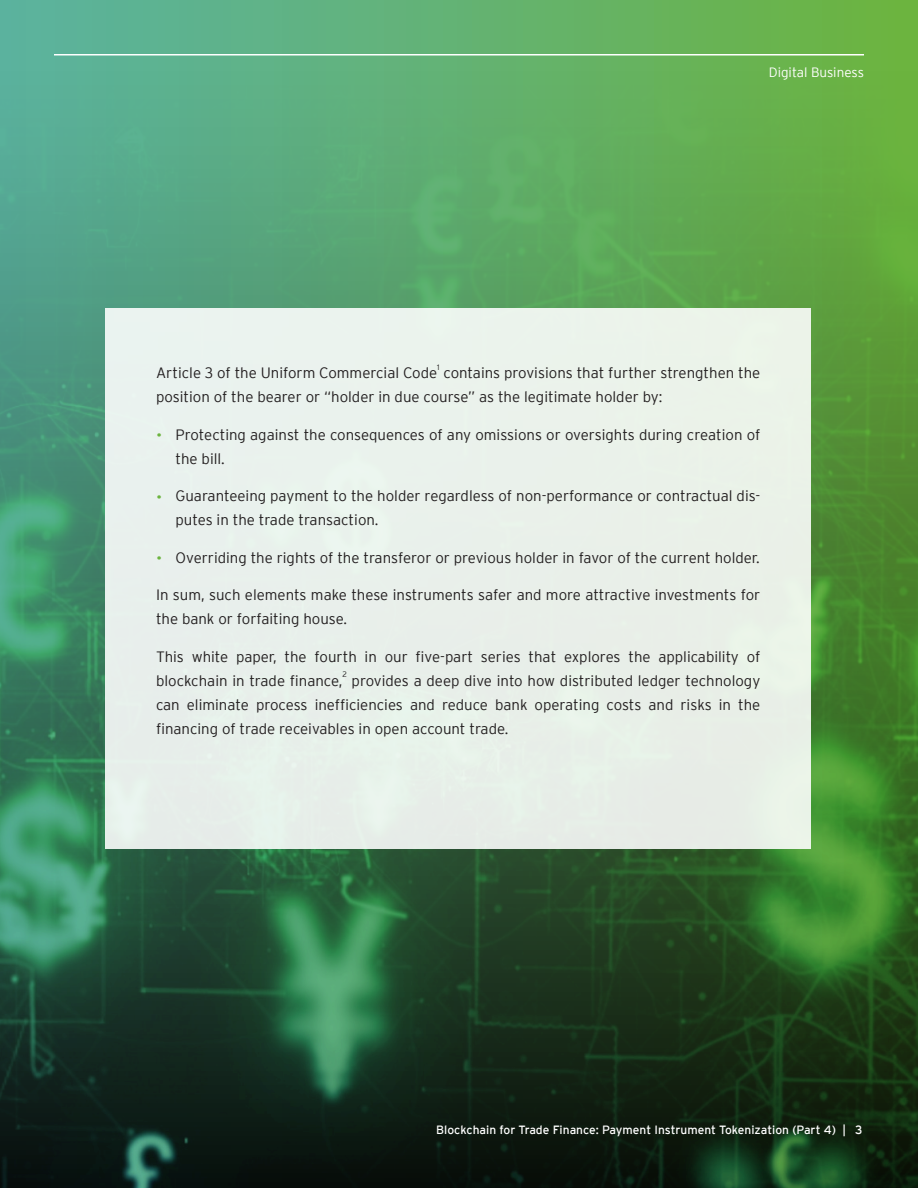
<style>
.page{position:relative;width:918px;height:1188px;background:#fff}
.page>*{position:absolute;margin:0;border:0;box-sizing:border-box;transform-origin:0 0}
.Exec_Summary_Body_10{font:300 15px/24px "Interstate";color:#231f20}
.Header_right_9_11{font:300 13.5px "Interstate";color:#fff}
.Footer_right_8_10{font:12px "Interstate";color:#fff}
.Page_Number_8_10_blu{font:12px "Interstate";color:#fff}
.Exec_Summary_Body_10-2{font:300 7.8px "Interstate";color:#231f20}
.s1{font-size:16.5px;color:#6cb43f}
</style>
<div class="page">
<div style="left:0;top:0;width:918px;height:1188px;background:linear-gradient(to right,#5ab2a3,#6cb340)"></div>
<img style="left:0;top:66px;width:918px;height:1122px">
<div style="left:105px;top:308px;width:706px;height:540px;background:#e9f1ea"></div>
<hr style="left:54px;top:54px;width:810px;height:2px;background:#fff">
<p class="Header_right_9_11" style="left:769px;top:65px;width:97px">Digital Business</p>
<p class="Exec_Summary_Body_10-2" style="left:437px;top:363px;width:4px">1</p>
<p class="Exec_Summary_Body_10" style="left:156px;top:385px;width:508px">position of the bearer or “holder in due course” as the legitimate holder by:</p>
<p class="Exec_Summary_Body_10" style="left:176px;top:422px;width:586px;text-indent:-20px"><span class="s1">•</span> Protecting against the consequences of any omissions or oversights during creation of the bill.</p>
<p class="Exec_Summary_Body_10" style="left:176px;top:484px;width:586px;text-indent:-20px"><span class="s1">•</span> Guaranteeing payment to the holder regardless of non-performance or contractual dis&shy;putes in the trade transaction.</p>
<p class="Exec_Summary_Body_10" style="left:156px;top:545px;width:605px"><span class="s1">•</span> Overriding the rights of the transferor or previous holder in favor of the current holder.</p>
<p class="Exec_Summary_Body_10" style="left:156px;top:583px;width:606px">In sum, such elements make these instruments safer and more attractive investments for the bank or forfaiting house.</p>
<p class="Exec_Summary_Body_10" style="left:156px;top:644px;width:606px">This white paper, the fourth in our five-part series that explores the applicability of blockchain in trade finance,</p>
<p class="Exec_Summary_Body_10" style="left:156px;top:361px;width:606px">Article 3 of the Uniform Commercial Code contains provisions that further strengthen the</p>
<p class="Exec_Summary_Body_10-2" style="left:342px;top:670px;width:6px">2</p>
<p class="Exec_Summary_Body_10" style="left:156px;top:668px;width:606px;text-align:justify;text-indent:196px">provides a deep dive into how distributed ledger technology can eliminate process inefficiencies and reduce bank operating costs and risks in the financing of trade receivables in open account trade.</p>
<p class="Footer_right_8_10" style="left:436px;top:1123px;width:411px">Blockchain for Trade Finance: Payment Instrument Tokenization (Part 4) |</p>
<p class="Page_Number_8_10_blu" style="left:855px;top:1123px;width:9px">3</p>
</div>
